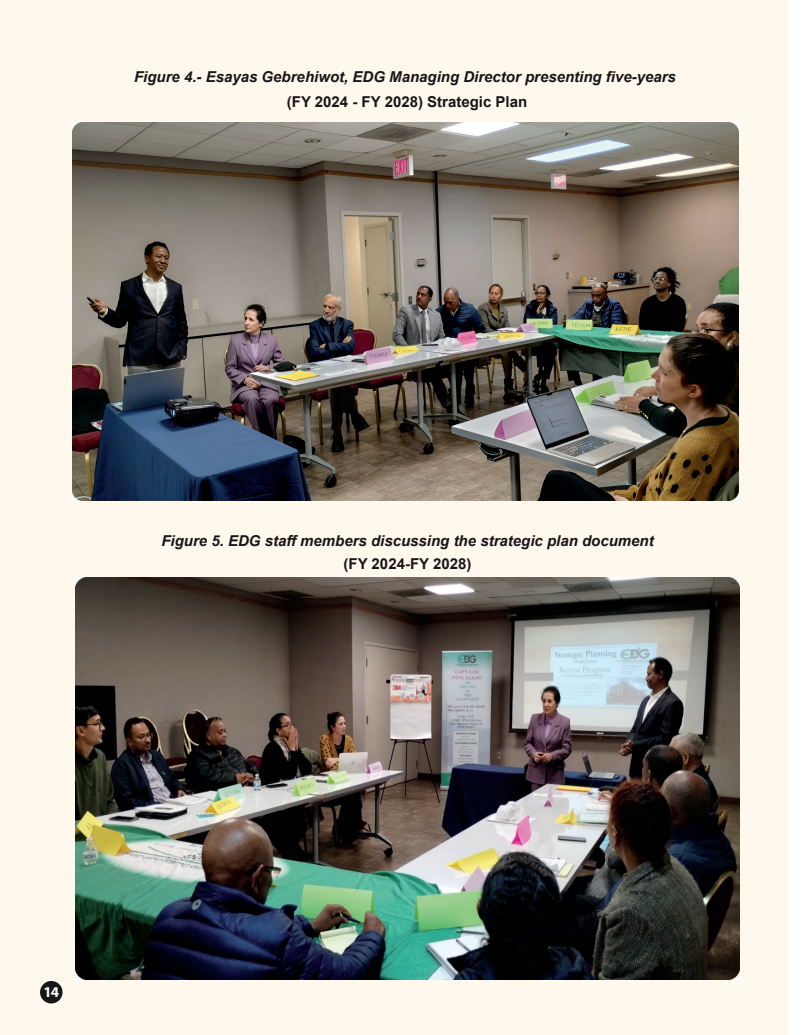
<style>
.page{position:relative;width:810px;height:1035px;background:#fff}
.page>*{position:absolute;margin:0;border:0;box-sizing:border-box;transform-origin:0 0}
.t1{font:italic 700 15px "Arial";color:#171618}
.t2{font:700 15px "Arial";color:#171618}
.t3{font:700 15px "Myriad Pro";color:#fff}
</style>
<div class="page">
<div style="left:0;top:0;width:788px;height:1035px;background:#fef8ed"></div>
<img style="left:76px;top:577px;width:664px;height:403px">
<img style="left:73px;top:122px;width:665px;height:378px">
<div style="left:40px;top:981px;width:23px;height:22px;background:#171618;border-radius:50%"></div>
<p class="t1" style="left:134px;top:67px;width:543px">Figure 4.- Esayas Gebrehiwot, EDG Managing Director presenting five-years</p>
<p class="t2" style="left:287px;top:91px;width:242px">(FY 2024 - FY 2028) Strategic Plan</p>
<p class="t1" style="left:161px;top:531px;width:494px">Figure 5. EDG staff members discussing the strategic plan document</p>
<p class="t2" style="left:344px;top:553px;width:129px">(FY 2024-FY 2028)</p>
<p class="t3" style="left:44px;top:977px;width:17px">14</p>
<p class="t3" style="left:43px;top:982px;width:17px">14</p>
</div>
